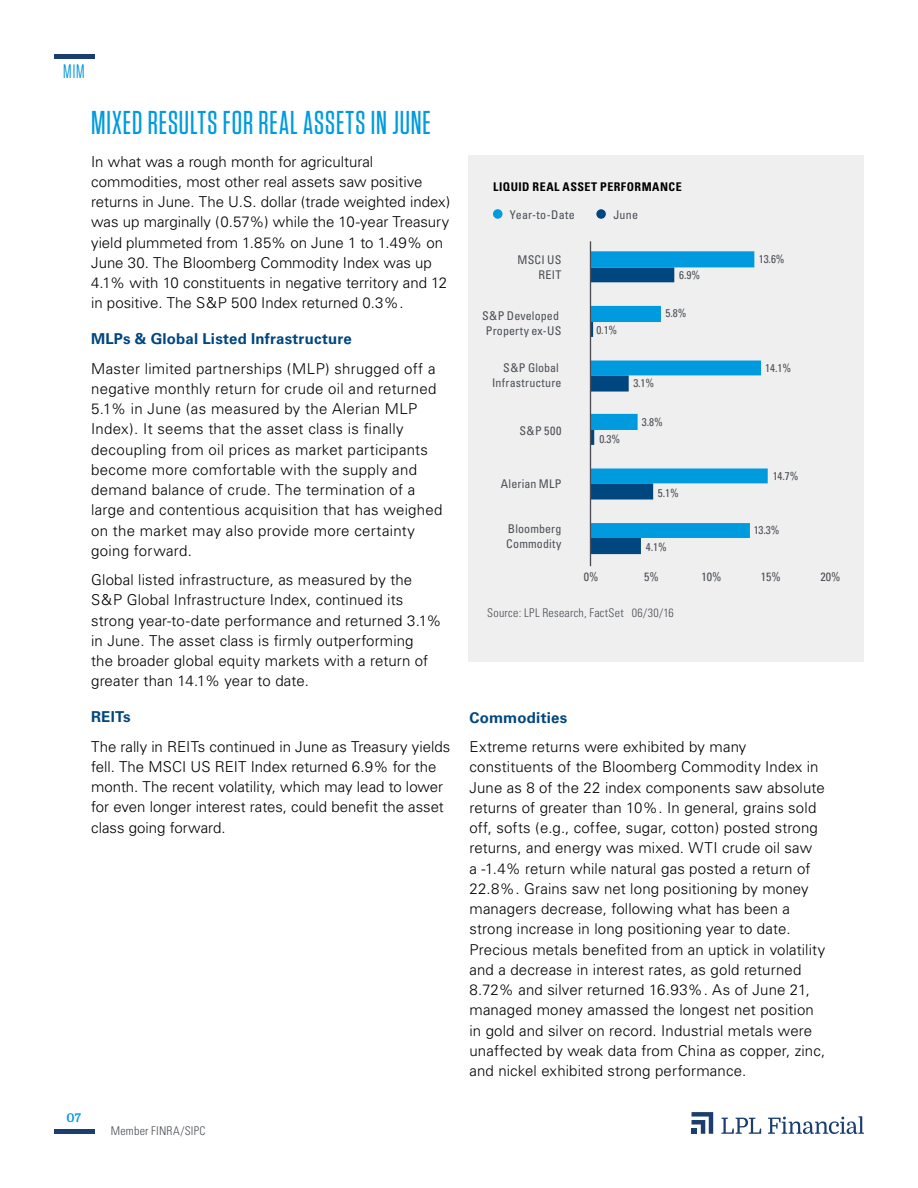
<style>
.page{position:relative;width:918px;height:1188px;background:#fff}
.page>*{position:absolute;margin:0;border:0;box-sizing:border-box;transform-origin:0 0}
.t1{font:500 33px "Tungsten Narrow";letter-spacing:.03em;color:#009bde}
.t2{font:19.5px "Tungsten Narrow";color:#0098d8}
.t3{font:300 15px/20.2px "Univers";letter-spacing:.01em;color:#000}
.t4{font:700 15px "Univers";letter-spacing:.01em;color:#00467f}
.t5{font:condensed 12px/15px "Univers";letter-spacing:.015em;color:#4c5055;text-align:right}
.t6{font:condensed 12px/15px "Univers";letter-spacing:.01em;color:#4b4f54;text-align:center}
.t7{font:300 condensed 12px "Univers";letter-spacing:.02em;color:#4b4f54}
.t8{font:700 condensed 12px "Univers";letter-spacing:.04em;color:#000}
.t9{font:700 12px "Domine";color:#0098d8}
.t10{font:condensed 11.25px "Univers";letter-spacing:-.01em;color:#4b4f54}
</style>
<div class="page">
<hr style="left:54px;top:1130px;width:40px;height:4px;background:#1b3e6f">
<hr style="left:54px;top:54px;width:40px;height:4px;background:#1b3e6f">
<svg style="left:692px;top:1112px;width:21px;height:22px"></svg>
<svg style="left:721px;top:1118px;width:40px;height:16px"></svg>
<svg style="left:768px;top:1116px;width:96px;height:18px"></svg>
<div style="left:469px;top:155px;width:395px;height:507px;background:#efeff0"></div>
<div style="left:493px;top:209px;width:9px;height:10px;background:#009bde;border-radius:50%"></div>
<div style="left:596px;top:209px;width:10px;height:10px;background:#00467f;border-radius:50%"></div>
<svg style="left:591px;top:538px;width:50px;height:16px"></svg>
<svg style="left:591px;top:251px;width:177px;height:287px"></svg>
<hr style="left:590px;top:241px;width:1px;height:325px;background:#4b4f54">
<h2 class="t2" style="left:63px;top:62px;width:23px">MIM</h2>
<h1 class="t1" style="left:91px;top:106px;width:341px">MIXED RESULTS FOR REAL ASSETS IN JUNE</h1>
<p class="t3" style="left:91px;top:151px;width:361px">In what was a rough month for agricultural commodities, most other real assets saw positive returns in June. The U.S. dollar (trade weighted index) was up marginally (0.57%) while the 10-year Treasury yield plummeted from 1.85% on June 1 to 1.49% on June 30. The Bloomberg Commodity Index was up 4.1% with 10 constituents in negative territory and 12 in positive. The S&amp;P 500 Index returned 0.3%.</p>
<p class="t4" style="left:91px;top:330px;width:262px">MLPs &amp; Global Listed Infrastructure</p>
<p class="t3" style="left:91px;top:358px;width:353px">Master limited partnerships (MLP) shrugged off a negative monthly return for crude oil and returned 5.1% in June (as measured by the Alerian MLP Index). It seems that the asset class is finally decoupling from oil prices as market participants become more comfortable with the supply and demand balance of crude. The termination of a large and contentious acquisition that has weighed on the market may also provide more certainty going forward.</p>
<p class="t3" style="left:91px;top:570px;width:352px">Global listed infrastructure, as measured by the S&amp;P Global Infrastructure Index, continued its strong year-to-date performance and returned 3.1% in June. The asset class is firmly outperforming<br>the broader global equity markets with a return of greater than 14.1% year to date.</p>
<p class="t4" style="left:91px;top:708px;width:41px">REITs</p>
<p class="t3" style="left:91px;top:736px;width:361px">The rally in REITs continued in June as Treasury yields fell. The MSCI US REIT Index returned 6.9% for the month. The recent volatility, which may lead to lower for even longer interest rates, could benefit the asset class going forward.</p>
<p class="t9" style="left:67px;top:1112px;width:16px">07</p>
<p class="t7" style="left:111px;top:1123px;width:96px">Member FINRA/SIPC</p>
<p class="t8" style="left:493px;top:180px;width:190px">LIQUID REAL ASSET PERFORMANCE</p>
<p class="t6" style="left:510px;top:207px;width:66px">Year-to-Date</p>
<p class="t6" style="left:613px;top:207px;width:26px">June</p>
<p class="t5" style="left:517px;top:252px;width:46px">MSCI US<br>REIT</p>
<p class="t6" style="left:482px;top:308px;width:81px">S&amp;P Developed<br>Property ex-US</p>
<p class="t5" style="left:492px;top:360px;width:71px">S&amp;P Global<br>Infrastructure</p>
<p class="t5" style="left:519px;top:423px;width:44px">S&amp;P 500</p>
<p class="t5" style="left:501px;top:476px;width:62px">Alerian MLP</p>
<p class="t5" style="left:506px;top:521px;width:57px;text-align:left">Bloomberg<br>Commodity</p>
<p class="t10" style="left:596px;top:323px;width:22px">0.1%</p>
<p class="t10" style="left:679px;top:268px;width:22px">6.9%</p>
<p class="t10" style="left:666px;top:306px;width:22px">5.8%</p>
<p class="t10" style="left:599px;top:432px;width:22px">0.3%</p>
<p class="t10" style="left:633px;top:376px;width:22px">3.1%</p>
<p class="t10" style="left:642px;top:415px;width:22px">3.8%</p>
<p class="t10" style="left:658px;top:486px;width:22px">5.1%</p>
<p class="t10" style="left:646px;top:540px;width:22px">4.1%</p>
<p class="t10" style="left:759px;top:252px;width:27px">13.6%</p>
<p class="t10" style="left:765px;top:361px;width:27px">14.1%</p>
<p class="t10" style="left:773px;top:469px;width:27px">14.7%</p>
<p class="t10" style="left:754px;top:523px;width:27px">13.3%</p>
<p class="t6" style="left:584px;top:569px;width:16px">0%</p>
<p class="t6" style="left:644px;top:569px;width:16px">5%</p>
<p class="t6" style="left:702px;top:569px;width:21px">10%</p>
<p class="t6" style="left:761px;top:569px;width:21px">15%</p>
<p class="t6" style="left:821px;top:569px;width:21px">20%</p>
<p class="t7" style="left:487px;top:606px;width:188px">Source: LPL Research, FactSet 06/30/16</p>
<p class="t4" style="left:469px;top:709px;width:99px">Commodities</p>
<p class="t3" style="left:469px;top:737px;width:357px">Extreme returns were exhibited by many constituents of the Bloomberg Commodity Index in June as 8 of the 22 index components saw absolute returns of greater than 10%. In general, grains sold off, softs (e.g., coffee, sugar, cotton) posted strong returns, and energy was mixed. WTI crude oil saw<br>a -1.4% return while natural gas posted a return of 22.8%. Grains saw net long positioning by money managers decrease, following what has been a strong increase in long positioning year to date.<br>Precious metals benefited from an uptick in volatility and a decrease in interest rates, as gold returned 8.72% and silver returned 16.93%. As of June 21, managed money amassed the longest net position in gold and silver on record. Industrial metals were unaffected by weak data from China as copper, zinc, and nickel exhibited strong performance.</p>
</div>
